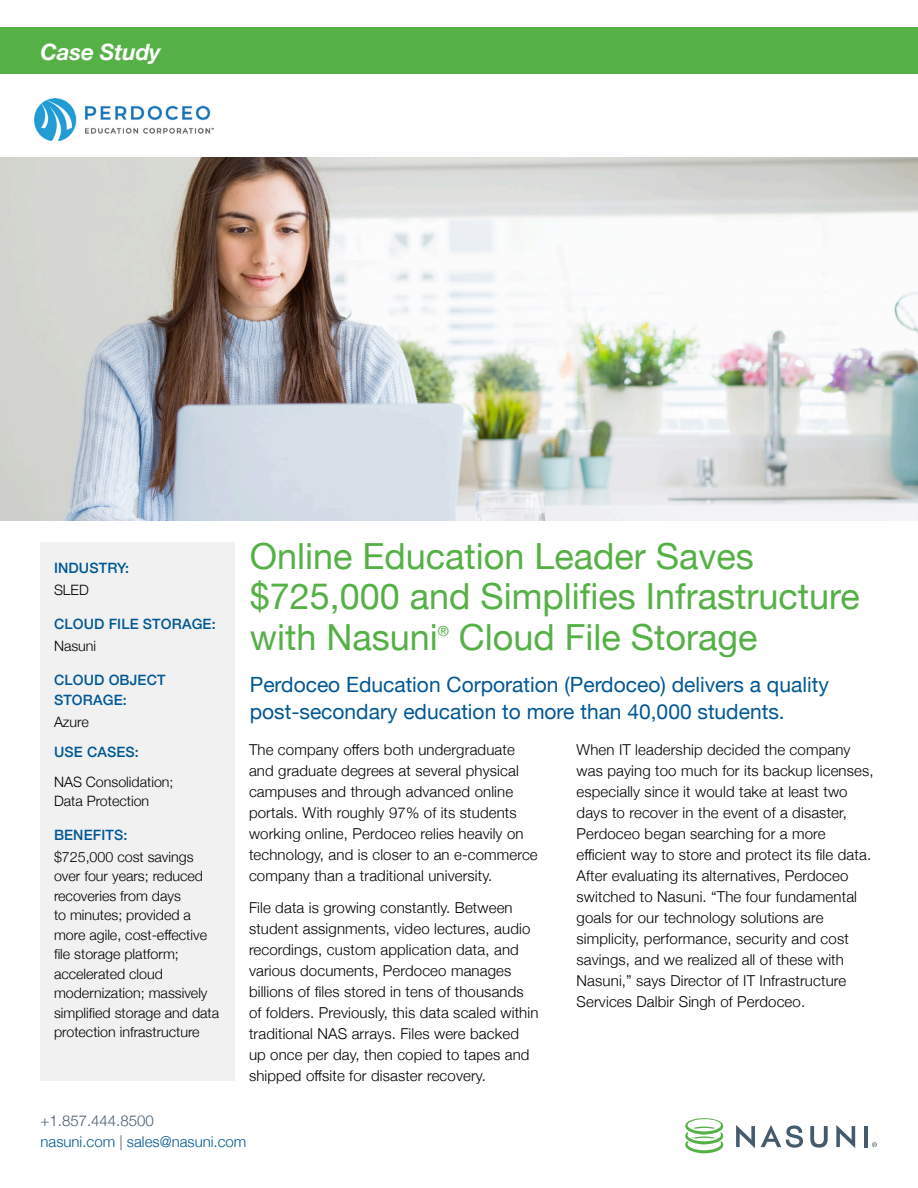
<style>
.page{position:relative;width:918px;height:1188px;background:#fff}
.page>*{position:absolute;margin:0;border:0;box-sizing:border-box;transform-origin:0 0}
.t1{font:36px/40.5px "Helvetica Neue";color:#55b046}
.t2{font:italic 700 22.5px "Helvetica Neue";letter-spacing:-.01em;color:#fff}
.Title_Intro_-_Blue{font:21px/27px "Helvetica Neue";color:#005895}
.Body_Copy{font:300 15px/21px "Helvetica Neue";letter-spacing:.01em;color:#000}
.t3{font:300 15px/21px "Helvetica Neue";color:#005895}
.Sidebar_Body_Copy{font:300 14.25px/19.5px "Helvetica Neue";color:#000}
.Sidebar_H1{font:500 14.25px/19.5px "Helvetica Neue";letter-spacing:.01em;color:#005895}
.Sidebar_Body_Copy-2{font:500 14.25px "Helvetica Neue";letter-spacing:.01em;color:#005895}
.t4{font:13.95px "Helvetica Neue";color:#55b046}
.s1{color:#445a6d}
</style>
<div class="page">
<img style="left:0;top:158px;width:918px;height:363px">
<div style="left:40px;top:542px;width:195px;height:539px;background:#f2f1f1"></div>
<img style="left:35px;top:99px;width:178px;height:41px">
<svg style="left:736px;top:1125px;width:19px;height:23px"></svg>
<svg style="left:810px;top:1126px;width:18px;height:22px"></svg>
<svg style="left:836px;top:1125px;width:19px;height:23px"></svg>
<hr style="left:864px;top:1126px;width:4px;height:21px;background:#445a6d">
<svg style="left:761px;top:1125px;width:42px;height:23px"></svg>
<svg style="left:685px;top:1118px;width:38px;height:35px"></svg>
<svg style="left:872px;top:1142px;width:5px;height:5px"></svg>
<div style="left:0;top:27px;width:918px;height:47px;background:#55b046"></div>
<h2 class="t2" style="left:40px;top:35px;width:122px">Case Study</h2>
<p class="Sidebar_H1" style="left:54px;top:557px;width:77px">INDUSTRY:</p>
<p class="Sidebar_Body_Copy" style="left:54px;top:579px;width:36px">SLED</p>
<p class="Sidebar_H1" style="left:54px;top:613px;width:163px">CLOUD FILE STORAGE:</p>
<p class="Sidebar_Body_Copy" style="left:54px;top:635px;width:44px">Nasuni</p>
<p class="Sidebar_H1" style="left:54px;top:669px;width:113px">CLOUD OBJECT<br>STORAGE:</p>
<p class="Sidebar_Body_Copy" style="left:54px;top:711px;width:36px">Azure</p>
<p class="Sidebar_Body_Copy-2" style="left:54px;top:740px;width:86px">USE CASES:</p>
<p class="Sidebar_Body_Copy" style="left:54px;top:771px;width:121px">NAS Consolidation;<br>Data Protection</p>
<p class="Sidebar_H1" style="left:54px;top:824px;width:75px">BENEFITS:</p>
<p class="Sidebar_Body_Copy" style="left:54px;top:846px;width:167px">$725,000 cost savings over four years; reduced recoveries from days<br>to minutes; provided a more agile, cost-effective file storage platform; accelerated cloud modernization; massively simplified storage and data protection infrastructure</p>
<p class="t1" style="left:250px;top:538px;width:612px">Online Education Leader Saves $725,000 and Simplifies Infrastructure with Nasuni</p>
<p class="t4" style="left:438px;top:620px;width:13px">®</p>
<p class="t1" style="left:459px;top:619px;width:300px">Cloud File Storage</p>
<p class="Title_Intro_-_Blue" style="left:250px;top:672px;width:581px">Perdoceo Education Corporation (Perdoceo) delivers a quality post-secondary education to more than 40,000 students.</p>
<p class="Body_Copy" style="left:249px;top:738px;width:290px">The company offers both undergraduate and graduate degrees at several physical campuses and through advanced online portals. With roughly 97% of its students working online, Perdoceo relies heavily on technology, and is closer to an e-commerce company than a traditional university.</p>
<p class="Body_Copy" style="left:249px;top:896px;width:291px">File data is growing constantly. Between student assignments, video lectures, audio recordings, custom application data, and various documents, Perdoceo manages billions of files stored in tens of thousands of folders. Previously, this data scaled within traditional NAS arrays. Files were backed up once per day, then copied to tapes and shipped offsite for disaster recovery.</p>
<p class="Body_Copy" style="left:577px;top:738px;width:299px">When IT leadership decided the company was paying too much for its backup licenses, especially since it would take at least two days to recover in the event of a disaster, Perdoceo began searching for a more efficient way to store and protect its file data.<br>After evaluating its alternatives, Perdoceo switched to Nasuni. “The four fundamental goals for our technology solutions are simplicity, performance, security and cost savings, and we realized all of these with Nasuni,” says Director of IT Infrastructure Services Dalbir Singh of Perdoceo.</p>
<p class="t3" style="left:40px;top:1109px;width:207px"><span class="s1">+1.857.444.8500<br></span>nasuni.com <span class="s1">|</span> sales@nasuni.com</p>
</div>
